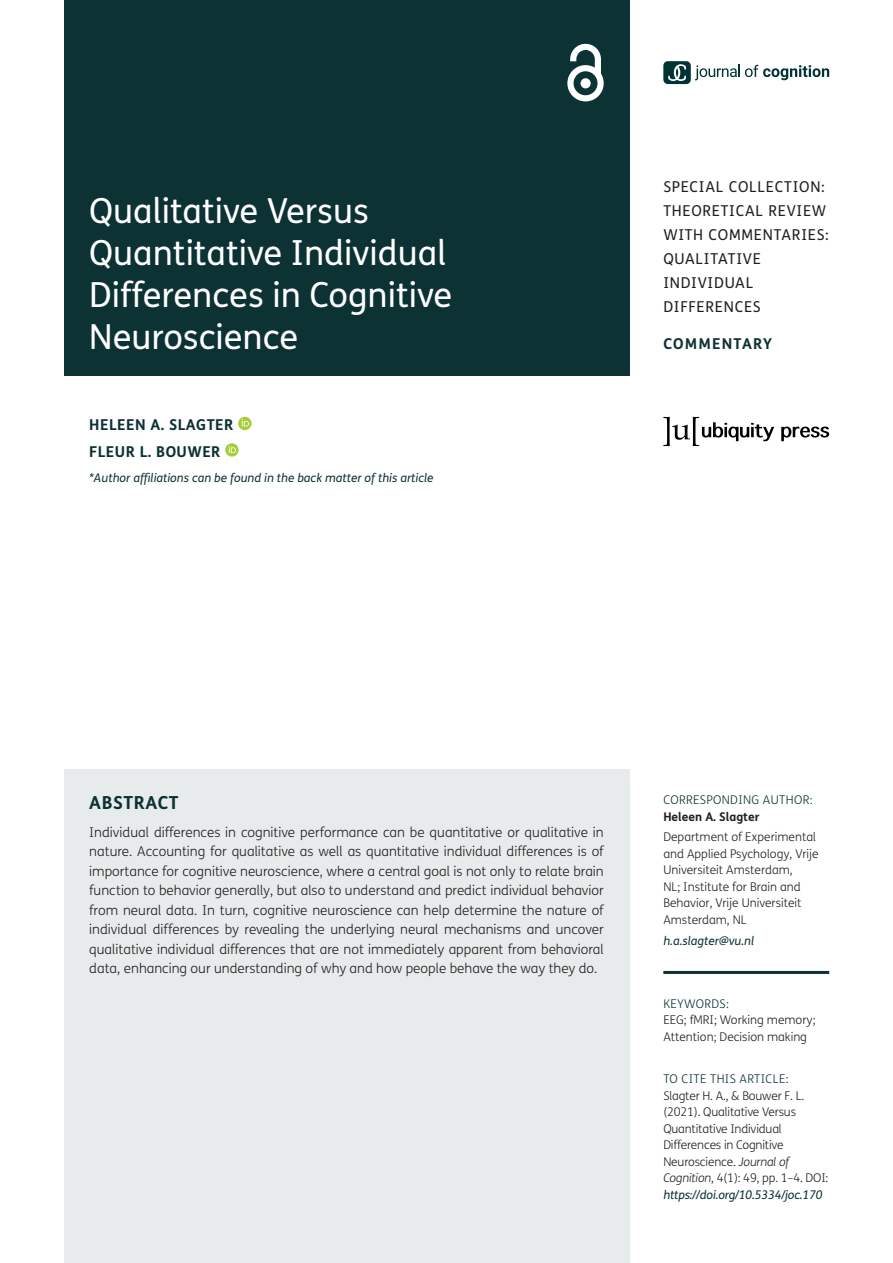
<style>
.page{position:relative;width:893px;height:1263px;background:#fff}
.page>*{position:absolute;margin:0;border:0;box-sizing:border-box;transform-origin:0 0}
.Article_Title{font:34.5px/42px "FS Me";color:#fff}
.t1{font:700 18px "FS Me";letter-spacing:.03em;color:#0d3234}
.Article_Type{font:15px/24px "FS Me";letter-spacing:.05em;color:#231f20}
.Cover_Authors{font:700 15px "FS Me";letter-spacing:.03em;color:#0d3234}
.Article_Type-2{font:700 15px "FS Me";letter-spacing:.075em;color:#0d3234}
.Abstract_Copy{font:300 13.5px/19.5px "FS Me";color:#231f20;text-align:justify}
.Meta{font:300 12px/16.5px "FS Me";color:#231f20}
.Meta-2{font:italic 12px "FS Me";color:#0d3234}
.Meta_Titles{font:300 12px "FS Me";letter-spacing:.03em;color:#0d3234}
.Meta-3{font:700 12px "FS Me";color:#231f20}
.Meta_Titles_-_Rule{font:300 12px "FS Me";letter-spacing:.03em;color:#0d3234}
.s1{font-style:italic}
.s2{font-weight:400;font-style:italic;color:#0d3234}
</style>
<div class="page">
<div style="left:64px;top:0;width:565px;height:376px;background:#0d3234"></div>
<svg style="left:567px;top:44px;width:37px;height:57px"></svg>
<svg style="left:781px;top:427px;width:48px;height:14px"></svg>
<svg style="left:663px;top:417px;width:111px;height:29px"></svg>
<svg style="left:695px;top:65px;width:134px;height:15px"></svg>
<div style="left:663px;top:61px;width:28px;height:23px;background:#033;border-radius:4px"></div>
<svg style="left:668px;top:64px;width:18px;height:17px"></svg>
<hr style="left:663px;top:971px;width:166px;height:3px;background:#0d3234">
<div style="left:64px;top:769px;width:565px;height:494px;background:#e7ebeb"></div>
<svg style="left:238px;top:417px;width:14px;height:13px"></svg>
<svg style="left:242px;top:419px;width:7px;height:7px"></svg>
<svg style="left:225px;top:443px;width:14px;height:14px"></svg>
<svg style="left:229px;top:446px;width:7px;height:7px"></svg>
<p class="Article_Title" style="left:89px;top:190px;width:364px">Qualitative Versus<br>Quantitative Individual<br>Differences in Cognitive<br>Neuroscience</p>
<p class="Cover_Authors" style="left:89px;top:415px;width:146px">HELEEN A. SLAGTER</p>
<p class="Cover_Authors" style="left:89px;top:442px;width:133px">FLEUR L. BOUWER</p>
<p class="Meta-2" style="left:89px;top:470px;width:346px">*Author affiliations can be found in the back matter of this article</p>
<p class="Article_Type" style="left:663px;top:175px;width:167px">SPECIAL COLLECTION:<br>THEORETICAL REVIEW<br>WITH COMMENTARIES:<br>QUALITATIVE<br>INDIVIDUAL<br>DIFFERENCES</p>
<p class="Article_Type-2" style="left:663px;top:334px;width:110px">COMMENTARY</p>
<h1 class="t1" style="left:89px;top:791px;width:91px">ABSTRACT</h1>
<p class="Abstract_Copy" style="left:89px;top:822px;width:516px">Individual differences in cognitive performance can be quantitative or qualitative in nature. Accounting for qualitative as well as quantitative individual differences is of importance for cognitive neuroscience, where a central goal is not only to relate brain function to behavior generally, but also to understand and predict individual behavior from neural data. In turn, cognitive neuroscience can help determine the nature of individual differences by revealing the underlying neural mechanisms and uncover qualitative individual differences that are not immediately apparent from behavioral data, enhancing our understanding of why and how people behave the way they do.</p>
<p class="Meta_Titles" style="left:663px;top:793px;width:151px">CORRESPONDING AUTHOR:</p>
<p class="Meta-3" style="left:663px;top:809px;width:98px">Heleen A. Slagter</p>
<p class="Meta" style="left:663px;top:829px;width:157px">Department of Experimental and Applied Psychology, Vrije<br>Universiteit Amsterdam,<br>NL; Institute for Brain and<br>Behavior, Vrije Universiteit<br>Amsterdam, NL</p>
<p class="Meta-2" style="left:663px;top:933px;width:92px">h.a.slagter@vu.nl</p>
<p class="Meta_Titles_-_Rule" style="left:663px;top:997px;width:67px">KEYWORDS:</p>
<p class="Meta" style="left:663px;top:1012px;width:154px">EEG; fMRI; Working memory;<br>Attention; Decision making</p>
<p class="Meta_Titles" style="left:663px;top:1072px;width:127px">TO CITE THIS ARTICLE:</p>
<p class="Meta" style="left:663px;top:1087px;width:167px">Slagter H. A., &amp; Bouwer F. L. (2021). Qualitative Versus<br>Quantitative Individual<br>Differences in Cognitive<br>Neuroscience. <span class="s1">Journal of<br>Cognition</span>, 4(1): 49, pp. 1–4. DOI: <span class="s2">https://doi.org/10.5334/joc.170</span></p>
</div>
